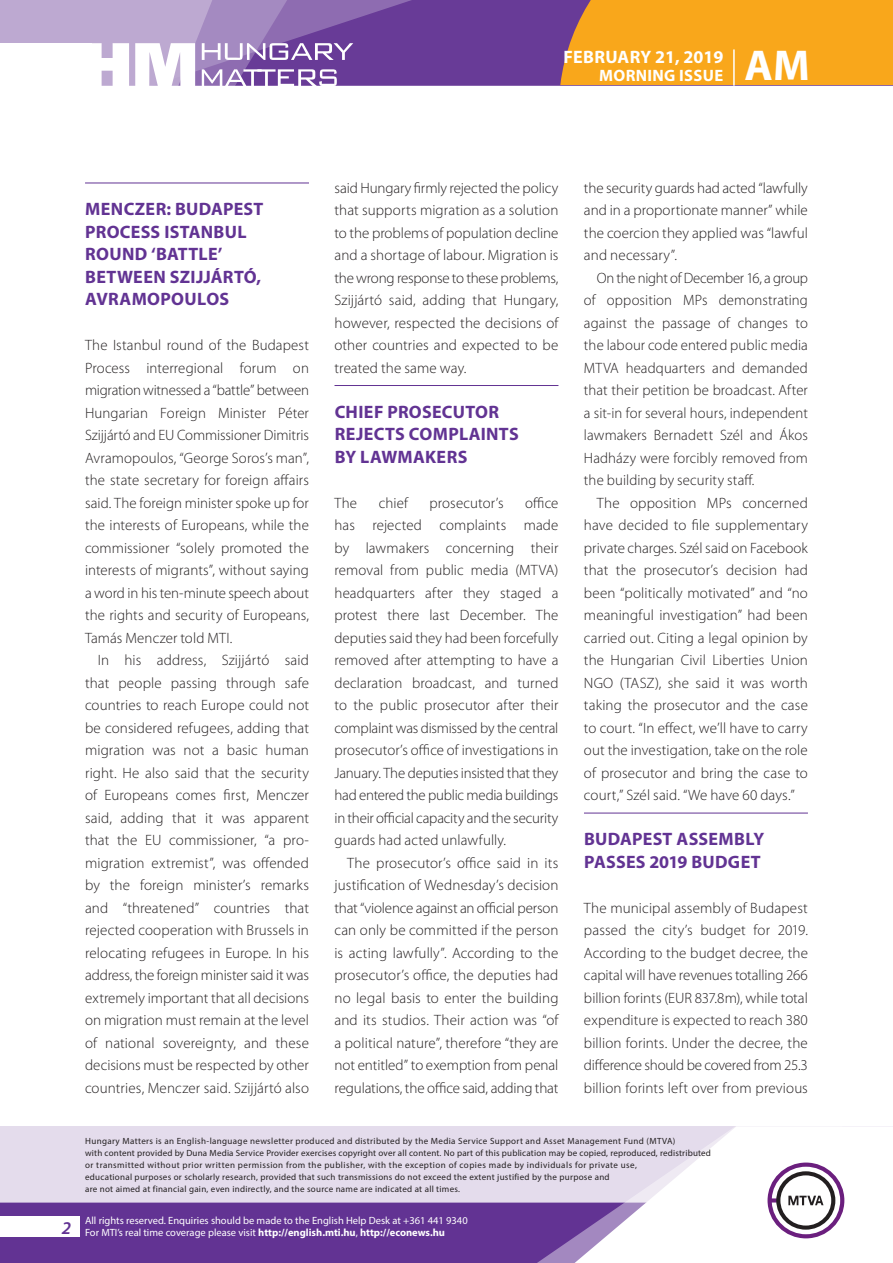
<style>
.page{position:relative;width:893px;height:1263px;background:#fff}
.page>*{position:absolute;margin:0;border:0;box-sizing:border-box;transform-origin:0 0}
.t1{font:700 43.35px "Myriad Pro";color:#fff}
._01_cimsor{font:700 18px/22.5px "Myriad Pro";letter-spacing:.015em;color:#623393}
.t2{font:700 18px "Myriad Pro";color:#fff}
.t3{font:italic 600 18px "Myriad Pro";color:#623393}
.t4{font:700 16.5px "Myriad Pro";letter-spacing:.02em;color:#fff}
._03_kenyer_szöveg-2{font:300 15px/22.5px "Myriad Pro";letter-spacing:.005em;color:#231f20;text-align:justify}
._03_kenyer_szöveg-1{font:300 15px/22.5px "Myriad Pro";letter-spacing:.005em;color:#231f20;text-align:justify}
.t5{font:10.5px/12px "Myriad Pro";color:#fff}
.t6{font:9px/12px "Myriad Pro";letter-spacing:.03em;color:#231f20}
.s1{font-weight:700}
</style>
<div class="page">
<div style="left:0;top:1126px;width:893px;height:137px;background:#e4dcec"></div>
<div style="left:0;top:1202px;width:506px;height:61px;background:#623393"></div>
<svg style="left:506px;top:1202px;width:69px;height:61px;background:#6b3e99"></svg>
<svg style="left:575px;top:1126px;width:318px;height:137px"></svg>
<div style="left:0;top:1216px;width:79px;height:20px;background:#fff"></div>
<div style="left:0;top:0;width:893px;height:85px;background:#683b97"></div>
<div style="left:560px;top:0;width:333px;height:85px;background:#f9a71b"></div>
<hr style="left:733px;top:49px;width:2px;height:37px;background:#fff">
<svg style="left:0;top:0;width:479px;height:86px"></svg>
<hr style="left:85px;top:183px;width:224px;height:1px;background:#623393">
<hr style="left:334px;top:385px;width:224px;height:1px;background:#623393">
<hr style="left:584px;top:813px;width:224px;height:1px;background:#623393">
<p class="t2" style="left:563px;top:45px;width:161px">FEBRUARY 21, 2019</p>
<p class="t4" style="left:599px;top:65px;width:125px">MORNING ISSUE</p>
<h1 class="t1" style="left:745px;top:37px;width:67px">AM</h1>
<p class="_01_cimsor" style="left:85px;top:197px;width:180px">MENCZER: BUDAPEST<br>PROCESS ISTANBUL<br>ROUND ‘BATTLE’<br>BETWEEN SZIJJÁRTÓ,<br>AVRAMOPOULOS</p>
<p class="_03_kenyer_szöveg-1" style="left:85px;top:334px;width:225px">The Istanbul round of the Budapest Process interregional forum on migration witnessed a “battle” between Hungarian Foreign Minister Péter Szijjártó and EU Commissioner Dimitris Avramopoulos, “George Soros’s man”, the state secretary for foreign affairs said. The foreign minister spoke up for the interests of Europeans, while the commissioner “solely promoted the interests of migrants”, without saying a word in his ten-minute speech about the rights and security of Europeans, Tamás Menczer told MTI.</p>
<p class="_03_kenyer_szöveg-2" style="left:85px;top:649px;width:225px;text-indent:13px">In his address, Szijjártó said that people passing through safe countries to reach Europe could not be considered refugees, adding that migration was not a basic human right. He also said that the security of Europeans comes first, Menczer said, adding that it was apparent that the EU commissioner, “a pro&shy;migration extremist”, was offended by the foreign minister’s remarks and “threatened” countries that rejected cooperation with Brussels in relocating refugees in Europe. In his address, the foreign minister said it was extremely important that all decisions on migration must remain at the level of national sovereignty, and these decisions must be respected by other countries, Menczer said. Szijjártó also</p>
<p class="_03_kenyer_szöveg-2" style="left:334px;top:176px;width:225px">said Hungary firmly rejected the policy that supports migration as a solution to the problems of population decline and a shortage of labour. Migration is the wrong response to these problems, Szijjártó said, adding that Hungary, however, respected the decisions of other countries and expected to be treated the same way.</p>
<p class="_01_cimsor" style="left:335px;top:400px;width:186px">CHIEF PROSECUTOR<br>REJECTS COMPLAINTS<br>BY LAWMAKERS</p>
<p class="_03_kenyer_szöveg-1" style="left:334px;top:491px;width:24px">The</p>
<p class="_03_kenyer_szöveg-1" style="left:379px;top:491px;width:31px">chief</p>
<p class="_03_kenyer_szöveg-1" style="left:429px;top:491px;width:76px">prosecutor’s</p>
<p class="_03_kenyer_szöveg-1" style="left:334px;top:491px;width:225px;text-indent:191px">office has rejected complaints made by lawmakers concerning their removal from public media (MTVA) headquarters after they staged a protest there last December. The deputies said they had been forcefully removed after attempting to have a declaration broadcast, and turned to the public prosecutor after their complaint was dismissed by the central prosecutor’s office of investigations in January. The deputies insisted that they had entered the public media buildings in their official capacity and the security guards had acted unlawfully.</p>
<p class="_03_kenyer_szöveg-2" style="left:334px;top:851px;width:225px;text-indent:13px">The prosecutor’s office said in its justification of Wednesday’s decision that “violence against an official person can only be committed if the person is acting lawfully”. According to the prosecutor’s office, the deputies had no legal basis to enter the building and its studios. Their action was “of a political nature”, therefore “they are not entitled” to exemption from penal regulations, the office said, adding that</p>
<p class="_03_kenyer_szöveg-2" style="left:584px;top:176px;width:225px">the security guards had acted “lawfully and in a proportionate manner” while the coercion they applied was “lawful and necessary”.</p>
<p class="_03_kenyer_szöveg-2" style="left:584px;top:266px;width:225px;text-indent:13px">On the night of December 16, a group of opposition MPs demonstrating against the passage of changes to the labour code entered public media MTVA headquarters and demanded that their petition be broadcast. After a sit-in for several hours, independent lawmakers Bernadett Szél and Ákos Hadházy were forcibly removed from the building by security staff.</p>
<p class="_03_kenyer_szöveg-2" style="left:584px;top:491px;width:225px;text-indent:13px">The opposition MPs concerned have decided to file supplementary private charges. Szél said on Facebook that the prosecutor’s decision had been “politically motivated” and “no meaningful investigation” had been carried out. Citing a legal opinion by the Hungarian Civil Liberties Union NGO (TASZ), she said it was worth taking the prosecutor and the case to court. “In effect, we’ll have to carry out the investigation, take on the role of prosecutor and bring the case to court,” Szél said. “We have 60 days.”</p>
<p class="_01_cimsor" style="left:584px;top:827px;width:181px">BUDAPEST ASSEMBLY<br>PASSES 2019 BUDGET</p>
<p class="_03_kenyer_szöveg-1" style="left:584px;top:896px;width:225px">The municipal assembly of Budapest passed the city’s budget for 2019.<br>According to the budget decree, the capital will have revenues totalling 266 billion forints (EUR 837.8m), while total expenditure is expected to reach 380 billion forints. Under the decree, the difference should be covered from 25.3 billion forints left over from previous</p>
<p class="t3" style="left:62px;top:1217px;width:11px">2</p>
<p class="t6" style="left:85px;top:1134px;width:627px">Hungary Matters is an English-language newsletter produced and distributed by the Media Service Support and Asset Management Fund (MTVA)<br>with content provided by Duna Media Service Provider exercises copyright over all content. No part of this publication may be copied, reproduced, redistributed or transmitted without prior written permission from the publisher, with the exception of copies made by individuals for private use,<br>educational purposes or scholarly research, provided that such transmissions do not exceed the extent justified by the purpose and<br>are not aimed at financial gain, even indirectly, and the source name are indicated at all times.</p>
<p class="t5" style="left:85px;top:1214px;width:384px">All rights reserved. Enquiries should be made to the English Help Desk at +361 441 9340<br>For MTI’s real time coverage please visit <span class="s1">http://english.mti.hu</span>, <span class="s1">http://econews.hu</span></p>
</div>
